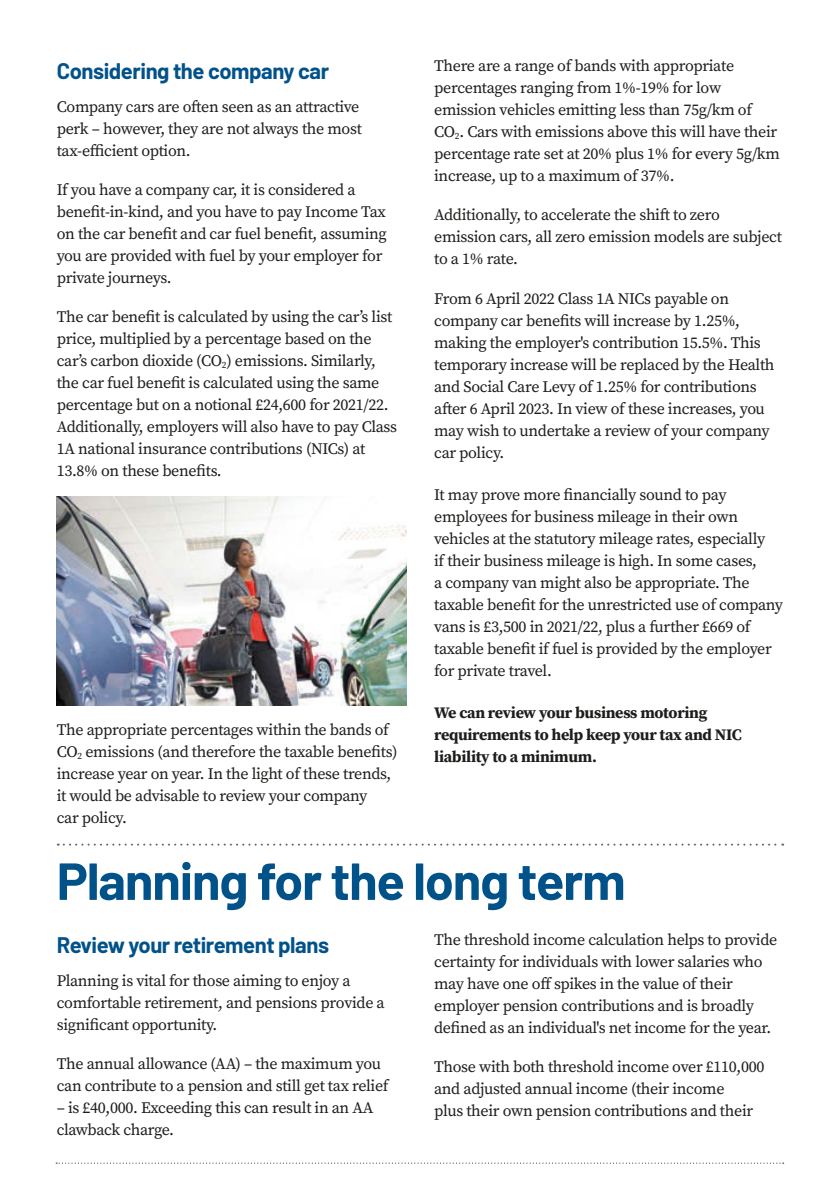
<style>
.page{position:relative;width:840px;height:1191px;background:#fff}
.page>*{position:absolute;margin:0;border:0;box-sizing:border-box;transform-origin:0 0}
.t1{font:700 52px "Barlow";letter-spacing:-.02em;color:#02528a}
.t2{font:700 22px "Barlow";letter-spacing:-.02em;color:#02528a}
.t3{font:16px/22px "Source Serif Pro";letter-spacing:-.02em;color:#1d1d1b}
.t4{font:700 16px/22px "Source Serif Pro";letter-spacing:-.02em;color:#1d1d1b}
</style>
<div class="page">
<svg style="left:56px;top:1162px;width:727px;height:1px"></svg>
<img style="left:57px;top:496px;width:349px;height:209px">
<svg style="left:58px;top:843px;width:724px;height:2px"></svg>
<h2 class="t2" style="left:57px;top:54px;width:274px">Considering the company car</h2>
<p class="t3" style="left:57px;top:96px;width:306px">Company cars are often seen as an attractive perk – however, they are not always the most tax-efficient option.</p>
<p class="t3" style="left:57px;top:179px;width:331px">If you have a company car, it is considered a benefit-in-kind, and you have to pay Income Tax on the car benefit and car fuel benefit, assuming you are provided with fuel by your employer for private journeys.</p>
<p class="t3" style="left:57px;top:306px;width:342px">The car benefit is calculated by using the car’s list price, multiplied by a percentage based on the car’s carbon dioxide (CO<sub>2</sub>) emissions. Similarly, the car fuel benefit is calculated using the same percentage but on a notional £24,600 for 2021/22.<br>Additionally, employers will also have to pay Class 1A national insurance contributions (NICs) at 13.8% on these benefits.</p>
<p class="t3" style="left:57px;top:719px;width:342px">The appropriate percentages within the bands of CO<sub>2</sub> emissions (and therefore the taxable benefits) increase year on year. In the light of these trends, it would be advisable to review your company<br>car policy.</p>
<p class="t3" style="left:434px;top:55px;width:347px">There are a range of bands with appropriate percentages ranging from 1%-19% for low emission vehicles emitting less than 75g/km of CO<sub>2</sub>. Cars with emissions above this will have their percentage rate set at 20% plus 1% for every 5g/km increase, up to a maximum of 37%.</p>
<p class="t3" style="left:434px;top:204px;width:349px">Additionally, to accelerate the shift to zero emission cars, all zero emission models are subject to a 1% rate.</p>
<p class="t3" style="left:434px;top:287px;width:342px">From 6 April 2022 Class 1A NICs payable on company car benefits will increase by 1.25%, making the employer's contribution 15.5%. This temporary increase will be replaced by the Health and Social Care Levy of 1.25% for contributions after 6 April 2023. In view of these increases, you may wish to undertake a review of your company car policy.</p>
<p class="t3" style="left:434px;top:483px;width:350px">It may prove more financially sound to pay employees for business mileage in their own vehicles at the statutory mileage rates, especially<br>if their business mileage is high. In some cases,<br>a company van might also be appropriate. The taxable benefit for the unrestricted use of company vans is £3,500 in 2021/22, plus a further £669 of taxable benefit if fuel is provided by the employer for private travel.</p>
<p class="t4" style="left:434px;top:701px;width:309px">We can review your business motoring requirements to help keep your tax and NIC liability to a minimum.</p>
<h1 class="t1" style="left:57px;top:842px;width:570px">Planning for the long term</h1>
<h2 class="t2" style="left:57px;top:928px;width:274px">Review your retirement plans</h2>
<p class="t3" style="left:57px;top:969px;width:329px">Planning is vital for those aiming to enjoy a comfortable retirement, and pensions provide a significant opportunity.</p>
<p class="t3" style="left:57px;top:1052px;width:333px">The annual allowance (AA) – the maximum you can contribute to a pension and still get tax relief</p>
<p class="t3" style="left:57px;top:1096px;width:318px">– is £40,000. Exceeding this can result in an AA clawback charge.</p>
<p class="t3" style="left:434px;top:928px;width:344px">The threshold income calculation helps to provide certainty for individuals with lower salaries who may have one off spikes in the value of their employer pension contributions and is broadly defined as an individual's net income for the year.</p>
<p class="t3" style="left:434px;top:1055px;width:331px">Those with both threshold income over £110,000 and adjusted annual income (their income<br>plus their own pension contributions and their</p>
</div>
